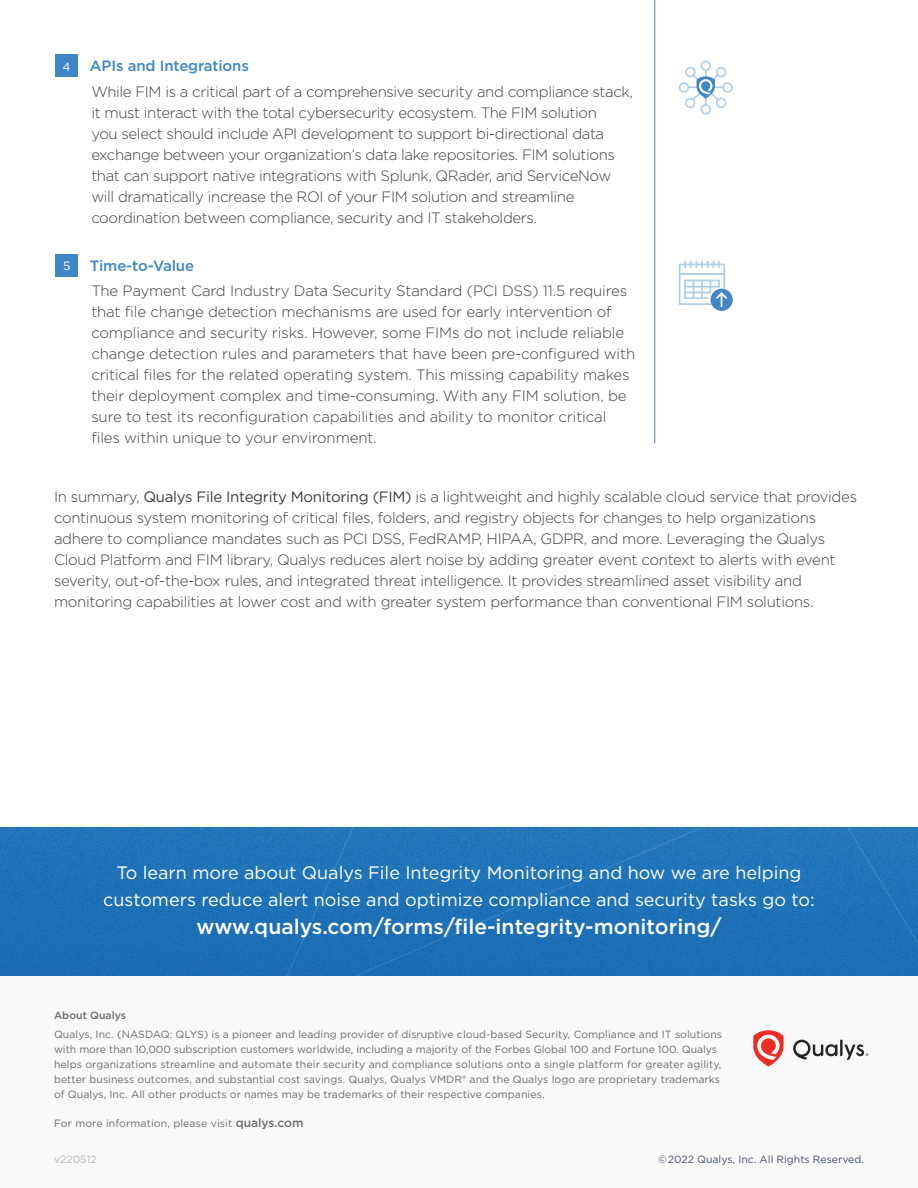
<style>
.page{position:relative;width:918px;height:1188px;background:#fff}
.page>*{position:absolute;margin:0;border:0;box-sizing:border-box;transform-origin:0 0}
._1-SHT_Header_white{font:500 21px "Gotham";color:#fff}
._1-SHT_Header_white-2{font:18px/27px "Gotham";color:#fff;text-align:center}
.SS-Bullet_Body_Inden{font:300 15px/21px "Gotham";letter-spacing:-.025em;color:#3e3e3f}
.SS-Bullet_Body_no_in{font:300 15px/21px "Gotham";letter-spacing:-.02em;color:#3e3e3f}
.SS-Bullet_Body_Inden-2{font:500 15px "Gotham";letter-spacing:-.01em;color:#3f86c7}
.SS-Bullet_Body_no_in-2{font:12px "Gotham";color:#fff}
._1-SHT_Footer{font:10.5px/15px "Gotham";letter-spacing:.005em;color:#6c6d70}
._1-SHT_Footer-2{font:10.5px "Gotham";color:#46536c}
._1-SHT_Footer-3{font:500 10.5px "Gotham";color:#6c6d70}
._1-SHT_Footer-4{font:10.5px "Gotham";color:#b7b7c2}
.s1{font-weight:400}
.s2{font-weight:500;font-size:12px}
</style>
<div class="page">
<div style="left:0;top:929px;width:918px;height:259px;background:#f9f9f9"></div>
<img style="left:0;top:828px;width:918px;height:148px">
<svg style="left:793px;top:1040px;width:75px;height:20px"></svg>
<svg style="left:753px;top:1030px;width:31px;height:36px"></svg>
<div style="left:55px;top:55px;width:23px;height:22px;background:#3f86c7"></div>
<div style="left:55px;top:254px;width:23px;height:23px;background:#3f86c7"></div>
<hr style="left:654px;top:0;width:1px;height:443px;background:#3f86c7">
<svg style="left:679px;top:60px;width:54px;height:54px"></svg>
<div style="left:679px;top:264px;width:46px;height:41px;border:2px solid #b3cfe5"></div>
<hr style="left:680px;top:273px;width:44px;height:2px;background:#b3cfe5">
<svg style="left:684px;top:261px;width:36px;height:7px"></svg>
<svg style="left:711px;top:289px;width:22px;height:22px"></svg>
<svg style="left:684px;top:280px;width:45px;height:28px"></svg>
<hr style="left:685px;top:297px;width:23px;height:2px;background:#b3cfe5">
<p class="SS-Bullet_Body_no_in-2" style="left:63px;top:59px;width:10px">4</p>
<p class="SS-Bullet_Body_Inden-2" style="left:90px;top:56px;width:161px">APIs and Integrations</p>
<p class="SS-Bullet_Body_Inden" style="left:91px;top:80px;width:543px">While FIM is a critical part of a comprehensive security and compliance stack, it must interact with the total cybersecurity ecosystem. The FIM solution<br>you select should include API development to support bi-directional data exchange between your organization’s data lake repositories. FIM solutions that can support native integrations with Splunk, QRader, and ServiceNow will dramatically increase the ROI of your FIM solution and streamline coordination between compliance, security and IT stakeholders.</p>
<p class="SS-Bullet_Body_no_in-2" style="left:63px;top:258px;width:9px">5</p>
<p class="SS-Bullet_Body_Inden-2" style="left:90px;top:255px;width:106px">Time-to-Value</p>
<p class="SS-Bullet_Body_Inden" style="left:91px;top:280px;width:545px">The Payment Card Industry Data Security Standard (PCI DSS) 11.5 requires that file change detection mechanisms are used for early intervention of compliance and security risks. However, some FIMs do not include reliable change detection rules and parameters that have been pre-configured with critical files for the related operating system. This missing capability makes their deployment complex and time-consuming. With any FIM solution, be sure to test its reconfiguration capabilities and ability to monitor critical files within unique to your environment.</p>
<p class="SS-Bullet_Body_no_in" style="left:54px;top:486px;width:805px">In summary, <span class="s1">Qualys File Integrity Monitoring (FIM)</span> is a lightweight and highly scalable cloud service that provides continuous system monitoring of critical files, folders, and registry objects for changes to help organizations adhere to compliance mandates such as PCI DSS, FedRAMP, HIPAA, GDPR, and more. Leveraging the Qualys Cloud Platform and FIM library, Qualys reduces alert noise by adding greater event context to alerts with event severity, out-of-the-box rules, and integrated threat intelligence. It provides streamlined asset visibility and monitoring capabilities at lower cost and with greater system performance than conventional FIM solutions.</p>
<p class="_1-SHT_Header_white-2" style="left:103px;top:859px;width:713px">To learn more about Qualys File Integrity Monitoring and how we are helping customers reduce alert noise and optimize compliance and security tasks go to:</p>
<p class="_1-SHT_Header_white" style="left:197px;top:913px;width:526px">www.qualys.com/forms/file-integrity-monitoring/</p>
<p class="_1-SHT_Footer-3" style="left:54px;top:1008px;width:74px">About Qualys</p>
<p class="_1-SHT_Footer" style="left:54px;top:1027px;width:670px">Qualys, Inc. (NASDAQ: QLYS) is a pioneer and leading provider of disruptive cloud-based Security, Compliance and IT solutions with more than 10,000 subscription customers worldwide, including a majority of the Forbes Global 100 and Fortune 100. Qualys helps organizations streamline and automate their security and compliance solutions onto a single platform for greater agility, better business outcomes, and substantial cost savings. Qualys, Qualys VMDR® and the Qualys logo are proprietary trademarks of Qualys, Inc. All other products or names may be trademarks of their respective companies.</p>
<p class="_1-SHT_Footer" style="left:54px;top:1115px;width:251px">For more information, please visit <span class="s2">qualys.com</span></p>
<p class="_1-SHT_Footer-4" style="left:54px;top:1152px;width:44px">v220512</p>
<p class="_1-SHT_Footer-2" style="left:658px;top:1152px;width:207px">©2022 Qualys, Inc. All Rights Reserved.</p>
</div>
